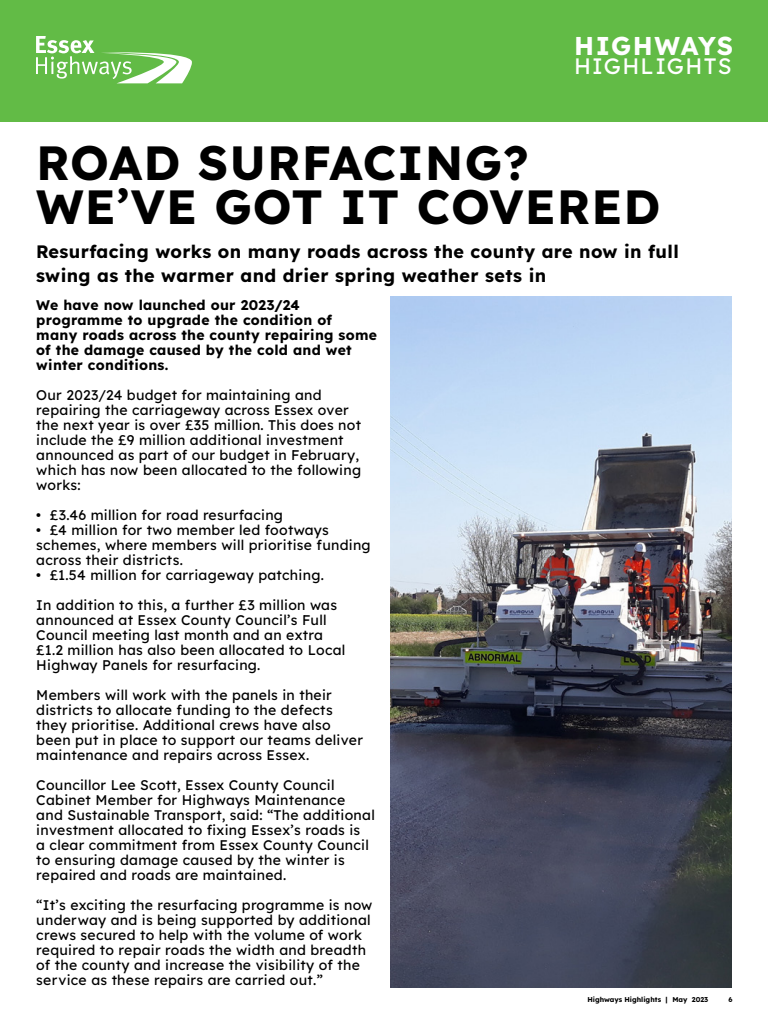
<style>
.page{position:relative;width:768px;height:1024px;background:#fff}
.page>*{position:absolute;margin:0;border:0;box-sizing:border-box;transform-origin:0 0}
.Chapter_Title_-_Alig{font:48px "Lexend";letter-spacing:.02em;color:#000}
.Book_Title{font:25.8px "Lexend";letter-spacing:.045em;color:#fff}
.Book_Title-2{font:22.3px "Lexend";letter-spacing:.06em;color:#fff}
.t1{font:18px/24px "Lexend";letter-spacing:.02em;color:#000}
.t2{font:14px/15px "Lexend";letter-spacing:.02em;color:#000}
.t3{font:7px "Lexend";color:#000}
</style>
<div class="page">
<img style="left:390px;top:296px;width:342px;height:692px">
<div style="left:0;top:0;width:768px;height:122px;background:#62bb46"></div>
<svg style="left:36px;top:36px;width:156px;height:47px"></svg>
<p class="Book_Title" style="left:574px;top:27px;width:161px">HIGHWAYS</p>
<p class="Book_Title-2" style="left:574px;top:49px;width:159px">HIGHLIGHTS</p>
<p class="Chapter_Title_-_Alig" style="left:36px;top:128px;width:494px">ROAD SURFACING?</p>
<p class="Chapter_Title_-_Alig" style="left:36px;top:172px;width:626px">WE’VE GOT IT COVERED</p>
<p class="t1" style="left:36px;top:238px;width:644px">Resurfacing works on many roads across the county are now in full swing as the warmer and drier spring weather sets in</p>
<p class="t2" style="left:36px;top:297px;width:342px">We have now launched our 2023/24 programme to upgrade the condition of<br>many roads across the county repairing some of the damage caused by the cold and wet winter conditions.</p>
<p class="t2" style="left:36px;top:387px;width:326px">Our 2023/24 budget for maintaining and repairing the carriageway across Essex over the next year is over £35 million. This does not include the £9 million additional investment announced as part of our budget in February, which has now been allocated to the following works:</p>
<p class="t2" style="left:36px;top:507px;width:248px">• £3.46 million for road resurfacing</p>
<p class="t2" style="left:36px;top:522px;width:336px">• £4 million for two member led footways schemes, where members will prioritise funding across their districts.</p>
<p class="t2" style="left:36px;top:567px;width:289px">• £1.54 million for carriageway patching.</p>
<p class="t2" style="left:36px;top:597px;width:311px">In addition to this, a further £3 million was announced at Essex County Council’s Full Council meeting last month and an extra £1.2 million has also been allocated to Local Highway Panels for resurfacing.</p>
<p class="t2" style="left:36px;top:687px;width:328px">Members will work with the panels in their districts to allocate funding to the defects they prioritise. Additional crews have also been put in place to support our teams deliver maintenance and repairs across Essex.</p>
<p class="t2" style="left:36px;top:777px;width:340px">Councillor Lee Scott, Essex County Council Cabinet Member for Highways Maintenance and Sustainable Transport, said: “The additional investment allocated to fixing Essex’s roads is<br>a clear commitment from Essex County Council to ensuring damage caused by the winter is repaired and roads are maintained.</p>
<p class="t2" style="left:36px;top:897px;width:338px">“It’s exciting the resurfacing programme is now underway and is being supported by additional crews secured to help with the volume of work required to repair roads the width and breadth of the county and increase the visibility of the service as these repairs are carried out.”</p>
<p class="t3" style="left:587px;top:994px;width:122px">Highways Highlights | May 2023</p>
<p class="t3" style="left:729px;top:994px;width:6px">6</p>
</div>
